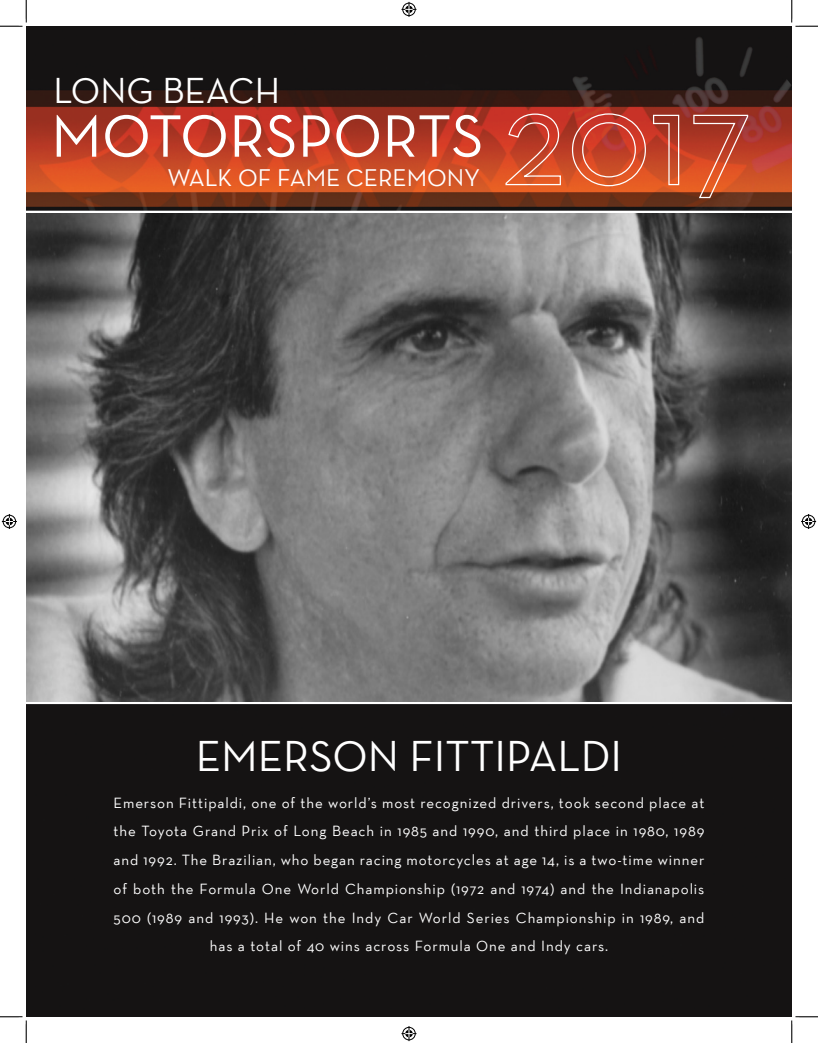
<style>
.page{position:relative;width:818px;height:1043px;background:#fff}
.page>*{position:absolute;margin:0;border:0;box-sizing:border-box;transform-origin:0 0}
.t1{font:60.75px "Neutra Text";color:#fff}
.Name{font:43.75px "Neutra Text";color:#fff}
.t2{font:36.5px "Neutra Text";color:#fff}
.t3{font:24.38px "Neutra Text";color:#fff}
.Bio{font:15px/28.8px "Neutra Text";letter-spacing:.06em;color:#fff;text-align:center}
</style>
<div class="page">
<img style="left:26px;top:26px;width:765px;height:990px">
<svg style="left:504px;top:113px;width:57px;height:73px;background:#cf553c"></svg>
<svg style="left:571px;top:113px;width:75px;height:74px;background:#d05339"></svg>
<svg style="left:652px;top:114px;width:27px;height:72px;background:#c4563d"></svg>
<svg style="left:692px;top:114px;width:56px;height:85px;background:#bf5034"></svg>
<img style="left:26px;top:213px;width:765px;height:488px">
<svg style="left:0;top:0;width:27px;height:27px"></svg>
<svg style="left:0;top:1015px;width:27px;height:27px"></svg>
<svg style="left:790px;top:0;width:28px;height:27px"></svg>
<svg style="left:790px;top:1015px;width:28px;height:27px"></svg>
<svg style="left:401px;top:2px;width:15px;height:15px"></svg>
<svg style="left:401px;top:1026px;width:15px;height:15px"></svg>
<svg style="left:2px;top:514px;width:15px;height:15px"></svg>
<svg style="left:801px;top:514px;width:15px;height:15px"></svg>
<p class="t2" style="left:53px;top:68px;width:228px">LONG BEACH</p>
<p class="t1" style="left:51px;top:99px;width:434px">MOTORSPORTS</p>
<p class="t3" style="left:167px;top:163px;width:314px">WALK OF FAME CEREMONY</p>
<p class="Name" style="left:196px;top:730px;width:427px">EMERSON FITTIPALDI</p>
<p class="Bio" style="left:114px;top:787px;width:592px">Emerson Fittipaldi, one of the world’s most recognized drivers, took second place at the Toyota Grand Prix of Long Beach in 1985 and 1990, and third place in 1980, 1989 and 1992. The Brazilian, who began racing motorcycles at age 14, is a two-time winner of both the Formula One World Championship (1972 and 1974) and the Indianapolis 500 (1989 and 1993). He won the Indy Car World Series Championship in 1989, and has a total of 40 wins across Formula One and Indy cars.</p>
</div>
